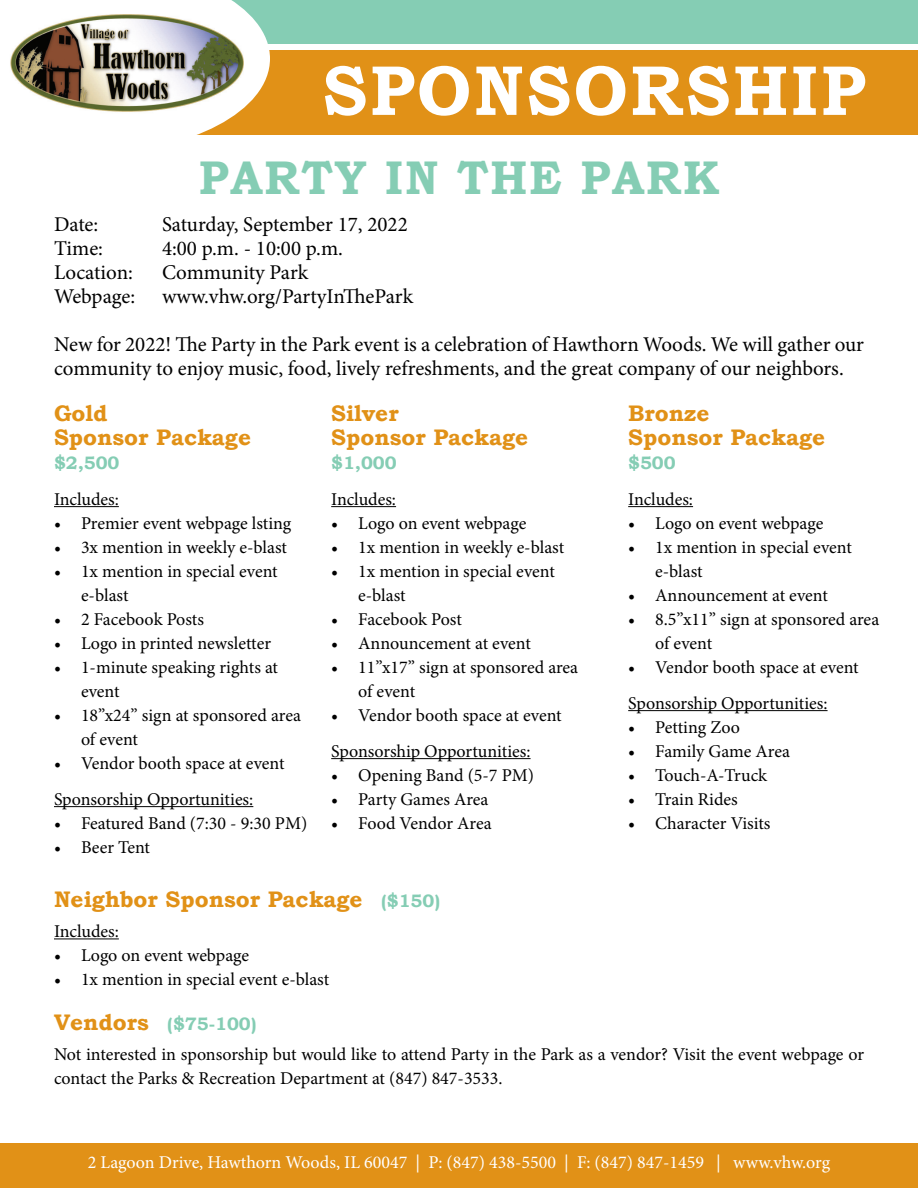
<style>
.page{position:relative;width:918px;height:1188px;background:#fff}
.page>*{position:absolute;margin:0;border:0;box-sizing:border-box;transform-origin:0 0}
.t1{font:700 70.8px "Bookman Old Style";letter-spacing:.04em;color:#fff;scale:.95 1}
.t2{font:700 47.25px "Bookman Old Style";letter-spacing:.04em;color:#85cdb4;scale:.95 1}
.t3{font:700 22.5px "Bookman Old Style";color:#e19117}
.t4{font:21px/24px "Minion Pro";letter-spacing:-.005em;color:#000}
.t5{font:18px/24px "Minion Pro";color:#000}
.t6{font:18px "Minion Pro";color:#fff}
.t7{font:700 18px "Bookman Old Style";color:#85cdb4}
.s1{font-size:18px;color:#85cdb4}
.s2{font-size:22.5px;color:#e19117}
</style>
<div class="page">
<div style="left:0;top:1144px;width:918px;height:44px;background:#e19117"></div>
<div style="left:0;top:51px;width:918px;height:84px;background:#e19117"></div>
<div style="left:0;top:0;width:918px;height:43px;background:#85cdb4"></div>
<svg style="left:0;top:0;width:270px;height:135px"></svg>
<img style="left:10px;top:14px;width:234px;height:102px">
<hr style="left:54px;top:938px;width:65px;height:1px;background:#000">
<hr style="left:54px;top:506px;width:65px;height:1px;background:#000">
<hr style="left:54px;top:806px;width:199px;height:1px;background:#000">
<hr style="left:331px;top:506px;width:65px;height:1px;background:#000">
<hr style="left:331px;top:758px;width:200px;height:1px;background:#000">
<hr style="left:628px;top:506px;width:65px;height:1px;background:#000">
<hr style="left:628px;top:710px;width:200px;height:1px;background:#000">
<p class="t1" style="left:323px;top:39px;width:573px">SPONSORSHIP</p>
<p class="t2" style="left:199px;top:144px;width:549px">PARTY IN THE PARK</p>
<p class="t4" style="left:54px;top:213px;width:46px">Date:</p>
<p class="t4" style="left:162px;top:213px;width:247px">Saturday, September 17, 2022</p>
<p class="t4" style="left:54px;top:237px;width:51px">Time:</p>
<p class="t4" style="left:162px;top:237px;width:183px">4:00 p.m. - 10:00 p.m.</p>
<p class="t4" style="left:54px;top:261px;width:81px">Location:</p>
<p class="t4" style="left:162px;top:261px;width:148px">Community Park</p>
<p class="t4" style="left:54px;top:285px;width:83px">Webpage:</p>
<p class="t4" style="left:162px;top:285px;width:253px">www.vhw.org/PartyInThePark</p>
<p class="t4" style="left:54px;top:333px;width:812px">New for 2022! The Party in the Park event is a celebration of Hawthorn Woods. We will gather our community to enjoy music, food, lively refreshments, and the great company of our neighbors.</p>
<p class="t3" style="left:54px;top:397px;width:55px">Gold</p>
<p class="t3" style="left:54px;top:421px;width:199px">Sponsor Package</p>
<p class="t7" style="left:54px;top:450px;width:67px">$2,500</p>
<p class="t5" style="left:54px;top:487px;width:66px">Includes:</p>
<p class="t5" style="left:54px;top:511px;width:239px">• Premier event webpage lsting</p>
<p class="t5" style="left:54px;top:535px;width:235px">• 3x mention in weekly e-blast</p>
<p class="t5" style="left:81px;top:559px;width:198px;text-indent:-27px">• 1x mention in special event e-blast</p>
<p class="t5" style="left:54px;top:607px;width:152px">• 2 Facebook Posts</p>
<p class="t5" style="left:54px;top:631px;width:219px">• Logo in printed newsletter</p>
<p class="t5" style="left:81px;top:655px;width:199px;text-indent:-27px">• 1-minute speaking rights at event</p>
<p class="t5" style="left:81px;top:703px;width:222px;text-indent:-27px">• 18”x24” sign at sponsored area of event</p>
<p class="t5" style="left:54px;top:751px;width:232px">• Vendor booth space at event</p>
<p class="t5" style="left:54px;top:787px;width:201px">Sponsorship Opportunities:</p>
<p class="t5" style="left:54px;top:811px;width:255px">• Featured Band (7:30 - 9:30 PM)</p>
<p class="t5" style="left:54px;top:835px;width:98px">• Beer Tent</p>
<p class="t3" style="left:331px;top:397px;width:69px">Silver</p>
<p class="t3" style="left:331px;top:421px;width:199px">Sponsor Package</p>
<p class="t7" style="left:331px;top:450px;width:67px">$1,000</p>
<p class="t5" style="left:331px;top:487px;width:66px">Includes:</p>
<p class="t5" style="left:331px;top:511px;width:197px">• Logo on event webpage</p>
<p class="t5" style="left:331px;top:535px;width:235px">• 1x mention in weekly e-blast</p>
<p class="t5" style="left:358px;top:559px;width:198px;text-indent:-27px">• 1x mention in special event e-blast</p>
<p class="t5" style="left:331px;top:607px;width:132px">• Facebook Post</p>
<p class="t5" style="left:331px;top:631px;width:201px">• Announcement at event</p>
<p class="t5" style="left:358px;top:655px;width:222px;text-indent:-27px">• 11”x17” sign at sponsored area of event</p>
<p class="t5" style="left:331px;top:703px;width:232px">• Vendor booth space at event</p>
<p class="t5" style="left:331px;top:739px;width:201px">Sponsorship Opportunities:</p>
<p class="t5" style="left:331px;top:763px;width:204px">• Opening Band (5-7 PM)</p>
<p class="t5" style="left:331px;top:787px;width:159px">• Party Games Area</p>
<p class="t5" style="left:331px;top:811px;width:162px">• Food Vendor Area</p>
<p class="t3" style="left:628px;top:397px;width:83px">Bronze</p>
<p class="t3" style="left:628px;top:421px;width:199px">Sponsor Package</p>
<p class="t7" style="left:628px;top:450px;width:49px">$500</p>
<p class="t5" style="left:628px;top:487px;width:66px">Includes:</p>
<p class="t5" style="left:628px;top:511px;width:197px">• Logo on event webpage</p>
<p class="t5" style="left:655px;top:535px;width:198px;text-indent:-27px">• 1x mention in special event e-blast</p>
<p class="t5" style="left:628px;top:583px;width:201px">• Announcement at event</p>
<p class="t5" style="left:655px;top:607px;width:226px;text-indent:-27px">• 8.5”x11” sign at sponsored area of event</p>
<p class="t5" style="left:628px;top:655px;width:232px">• Vendor booth space at event</p>
<p class="t5" style="left:628px;top:691px;width:201px">Sponsorship Opportunities:</p>
<p class="t5" style="left:628px;top:715px;width:113px">• Petting Zoo</p>
<p class="t5" style="left:628px;top:739px;width:163px">• Family Game Area</p>
<p class="t5" style="left:628px;top:763px;width:140px">• Touch-A-Truck</p>
<p class="t5" style="left:628px;top:787px;width:111px">• Train Rides</p>
<p class="t5" style="left:628px;top:811px;width:144px">• Character Visits</p>
<p class="t3" style="left:54px;top:883px;width:388px">Neighbor Sponsor Package <span class="s1">($150)</span></p>
<p class="t5" style="left:54px;top:919px;width:66px">Includes:</p>
<p class="t5" style="left:54px;top:943px;width:197px">• Logo on event webpage</p>
<p class="t5" style="left:54px;top:967px;width:277px">• 1x mention in special event e-blast</p>
<p class="t7" style="left:54px;top:1011px;width:204px"><span class="s2">Vendors</span> ($75-100)</p>
<p class="t5" style="left:54px;top:1042px;width:812px">Not interested in sponsorship but would like to attend Party in the Park as a vendor? Visit the event webpage or contact the Parks &amp; Recreation Department at (847) 847-3533.</p>
<p class="t6" style="left:88px;top:1150px;width:744px">2 Lagoon Drive, Hawthorn Woods, IL 60047 | P: (847) 438-5500 | F: (847) 847-1459 | www.vhw.org</p>
</div>
